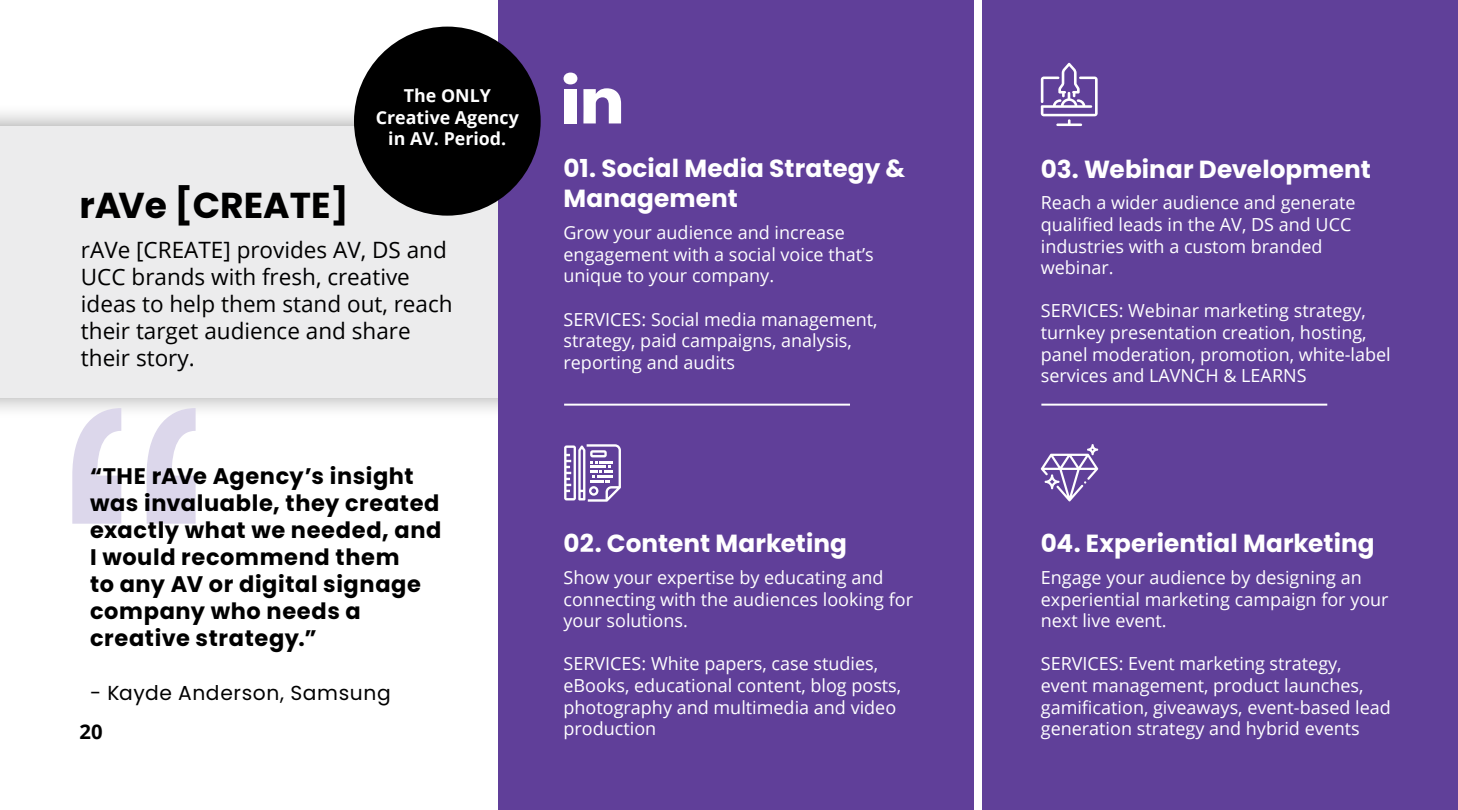
<style>
.page{position:relative;width:1458px;height:810px;background:#fff}
.page>*{position:absolute;margin:0;border:0;box-sizing:border-box;transform-origin:0 0}
.t1{font:700 36px "Poppins";color:#000}
.t2{font:700 24.75px/30.4px "Poppins";letter-spacing:.005em;color:#fff}
.t3{font:700 22.5px/27px "Poppins";letter-spacing:.03em;color:#000}
.t4{font:22.5px/27px "Open Sans";color:#000}
.t5{font:20.25px "Poppins";letter-spacing:.03em;color:#000}
.t6{font:700 20.25px "Open Sans";color:#000}
.t7{font:18px/21.6px "Open Sans";color:#fff}
.t8{font:700 17.78px/21.4px "Open Sans";color:#fff;text-align:center}
</style>
<div class="page">
<div style="left:0;top:103px;width:582px;height:317px;background:#000;opacity:.4"></div>
<div style="left:0;top:126px;width:559px;height:271px;background:#ececed"></div>
<div style="left:983px;top:0;width:475px;height:810px;background:#604099"></div>
<div style="left:499px;top:0;width:475px;height:810px;background:#603f99"></div>
<hr style="left:564px;top:404px;width:286px;height:2px;background:#fff">
<hr style="left:1041px;top:404px;width:286px;height:2px;background:#fff">
<svg style="left:72px;top:408px;width:124px;height:116px"></svg>
<div style="left:564px;top:89px;width:13px;height:34px;background:#fff"></div>
<div style="left:564px;top:73px;width:13px;height:11px;background:#fff;border-radius:50%"></div>
<svg style="left:583px;top:88px;width:38px;height:35px"></svg>
<svg style="left:564px;top:444px;width:57px;height:58px"></svg>
<svg style="left:1041px;top:63px;width:57px;height:63px"></svg>
<svg style="left:1041px;top:444px;width:57px;height:57px"></svg>
<div style="left:354px;top:27px;width:187px;height:189px;background:#000;border-radius:50%"></div>
<h1 class="t1" style="left:79px;top:185px;width:271px">rAVe [CREATE]</h1>
<p class="t8" style="left:376px;top:85px;width:145px">The ONLY<br>Creative Agency in AV. Period.</p>
<p class="t4" style="left:81px;top:236px;width:373px">rAVe [CREATE] provides AV, DS and<br>UCC brands with fresh, creative ideas to help them stand out, reach their target audience and share their story.</p>
<p class="t3" style="left:90px;top:462px;width:353px">“THE rAVe Agency’s insight was invaluable, they created exactly what we needed, and<br>I would recommend them<br>to any AV or digital signage company who needs a creative strategy.”</p>
<p class="t5" style="left:90px;top:681px;width:302px">- Kayde Anderson, Samsung</p>
<p class="t6" style="left:80px;top:717px;width:25px">20</p>
<h2 class="t2" style="left:564px;top:153px;width:343px">01. Social Media Strategy &amp;<br>Management</h2>
<p class="t7" style="left:564px;top:221px;width:312px">Grow your audience and increase engagement with a social voice that’s unique to your company.</p>
<p class="t7" style="left:564px;top:308px;width:316px">SERVICES: Social media management, strategy, paid campaigns, analysis, reporting and audits</p>
<h2 class="t2" style="left:564px;top:529px;width:285px">02. Content Marketing</h2>
<p class="t7" style="left:564px;top:566px;width:351px">Show your expertise by educating and connecting with the audiences looking for your solutions.</p>
<p class="t7" style="left:564px;top:653px;width:339px">SERVICES: White papers, case studies, eBooks, educational content, blog posts, photography and multimedia and video production</p>
<h2 class="t2" style="left:1041px;top:154px;width:332px">03. Webinar Development</h2>
<p class="t7" style="left:1041px;top:192px;width:316px">Reach a wider audience and generate qualified leads in the AV, DS and UCC industries with a custom branded webinar.</p>
<p class="t7" style="left:1041px;top:300px;width:352px">SERVICES: Webinar marketing strategy, turnkey presentation creation, hosting, panel moderation, promotion, white-label services and LAVNCH &amp; LEARNS</p>
<h2 class="t2" style="left:1041px;top:529px;width:335px">04. Experiential Marketing</h2>
<p class="t7" style="left:1041px;top:566px;width:349px">Engage your audience by designing an experiential marketing campaign for your next live event.</p>
<p class="t7" style="left:1041px;top:653px;width:352px">SERVICES: Event marketing strategy, event management, product launches, gamification, giveaways, event-based lead generation strategy and hybrid events</p>
</div>
